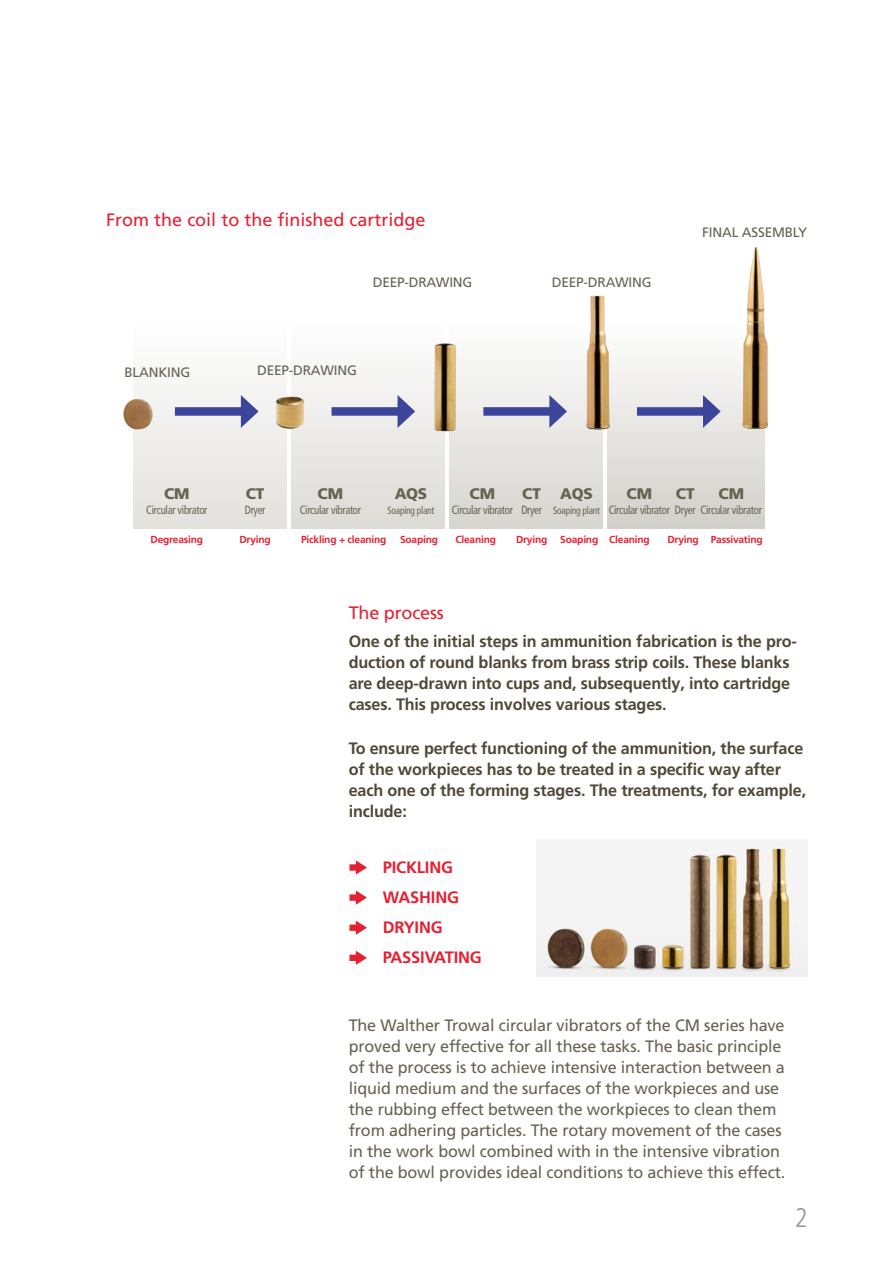
<style>
.page{position:relative;width:893px;height:1263px;background:#fff}
.page>*{position:absolute;margin:0;border:0;box-sizing:border-box;transform-origin:0 0}
.t1{font:300 condensed 27px "Frutiger LT Pro";color:#9a9689}
.ZWI{font:18px "Frutiger LT Pro";color:#e52032}
.Fließ{font:16.5px/21px "Frutiger LT Pro";letter-spacing:-.01em;color:#676251}
.Fließ-2{font:700 16.5px/21px "Frutiger LT Pro";letter-spacing:-.01em;color:#4e4837}
.Bulletpoints{font:700 16.5px "Frutiger LT Pro";letter-spacing:-.01em;color:#e52032}
.t2{font:900 15.3px "Frutiger LT Pro";color:#676251}
.Abb__Zwi{font:13.65px "Frutiger LT Pro";letter-spacing:-.015em;color:#676251}
.t3{font:condensed 11.85px "Frutiger LT Pro";letter-spacing:-.025em;color:#676251;scale:.9 1}
.t4{font:condensed 10.5px "Frutiger LT Pro";letter-spacing:-.025em;color:#676251;scale:.9 1}
.Abb_Fließ{font:700 10.2px "Frutiger LT Pro";letter-spacing:-.02em;color:#e52032}
.s1{font-family:"Zeal";font-weight:400;font-size:18px}
</style>
<div class="page">
<div style="left:291px;top:210px;width:153px;height:319px;background:linear-gradient(to bottom,#fff,#e0dedb)"></div>
<img style="left:537px;top:843px;width:271px;height:134px">
<div style="left:134px;top:210px;width:153px;height:319px;background:linear-gradient(to bottom,#fff,#e6e5e1)"></div>
<div style="left:449px;top:210px;width:153px;height:319px;background:linear-gradient(to bottom,#fff,#dbdad5)"></div>
<div style="left:607px;top:210px;width:157px;height:319px;background:linear-gradient(to bottom,#fff,#d6d5cf)"></div>
<img style="left:123px;top:396px;width:33px;height:35px">
<img style="left:272px;top:392px;width:37px;height:41px">
<img style="left:425px;top:340px;width:42px;height:94px">
<img style="left:576px;top:290px;width:45px;height:146px">
<div style="left:175px;top:407px;width:73px;height:9px;background:#3c449c"></div>
<svg style="left:241px;top:395px;width:18px;height:33px"></svg>
<div style="left:332px;top:407px;width:72px;height:9px;background:#3c449c"></div>
<svg style="left:398px;top:395px;width:17px;height:33px"></svg>
<div style="left:483px;top:407px;width:73px;height:9px;background:#3c449c"></div>
<svg style="left:549px;top:395px;width:18px;height:33px"></svg>
<div style="left:637px;top:407px;width:73px;height:9px;background:#3c449c"></div>
<svg style="left:703px;top:395px;width:18px;height:33px"></svg>
<img style="left:742px;top:247px;width:26px;height:182px">
<p class="ZWI" style="left:106px;top:210px;width:321px">From the coil to the finished cartridge</p>
<p class="Abb__Zwi" style="left:373px;top:275px;width:101px">DEEP-DRAWING</p>
<p class="Abb__Zwi" style="left:552px;top:275px;width:101px">DEEP-DRAWING</p>
<p class="Abb__Zwi" style="left:124px;top:364px;width:67px">BLANKING</p>
<p class="Abb__Zwi" style="left:257px;top:363px;width:101px">DEEP-DRAWING</p>
<p class="Abb__Zwi" style="left:702px;top:225px;width:107px">FINAL ASSEMBLY</p>
<p class="t2" style="left:164px;top:484px;width:27px">CM</p>
<p class="t3" style="left:146px;top:503px;width:70px">Circular vibrator</p>
<p class="t2" style="left:246px;top:484px;width:20px">CT</p>
<p class="t3" style="left:245px;top:503px;width:24px">Dryer</p>
<p class="t2" style="left:318px;top:484px;width:27px">CM</p>
<p class="t3" style="left:300px;top:503px;width:70px">Circular vibrator</p>
<p class="t2" style="left:395px;top:484px;width:34px">AQS</p>
<p class="t4" style="left:388px;top:504px;width:53px">Soaping plant</p>
<p class="t2" style="left:470px;top:484px;width:27px">CM</p>
<p class="t3" style="left:452px;top:503px;width:70px">Circular vibrator</p>
<p class="t2" style="left:522px;top:484px;width:20px">CT</p>
<p class="t3" style="left:521px;top:503px;width:24px">Dryer</p>
<p class="t2" style="left:560px;top:484px;width:34px">AQS</p>
<p class="t4" style="left:553px;top:504px;width:53px">Soaping plant</p>
<p class="t2" style="left:626px;top:484px;width:27px">CM</p>
<p class="t3" style="left:609px;top:503px;width:172px">Circular vibrator Dryer Circular vibrator</p>
<p class="t2" style="left:676px;top:484px;width:20px">CT</p>
<p class="t2" style="left:718px;top:484px;width:27px">CM</p>
<p class="Abb_Fließ" style="left:151px;top:533px;width:54px">Degreasing</p>
<p class="Abb_Fließ" style="left:239px;top:533px;width:33px">Drying</p>
<p class="Abb_Fließ" style="left:301px;top:533px;width:87px">Pickling + cleaning</p>
<p class="Abb_Fließ" style="left:400px;top:533px;width:39px">Soaping</p>
<p class="Abb_Fließ" style="left:455px;top:533px;width:42px">Cleaning</p>
<p class="Abb_Fließ" style="left:516px;top:533px;width:33px">Drying</p>
<p class="Abb_Fließ" style="left:560px;top:533px;width:39px">Soaping</p>
<p class="Abb_Fließ" style="left:609px;top:533px;width:42px">Cleaning</p>
<p class="Abb_Fließ" style="left:667px;top:533px;width:33px">Drying</p>
<p class="Abb_Fließ" style="left:711px;top:533px;width:53px">Passivating</p>
<p class="ZWI" style="left:349px;top:603px;width:97px">The process</p>
<p class="Fließ-2" style="left:349px;top:631px;width:450px">One of the initial steps in ammunition fabrication is the pro&shy;duction of round blanks from brass strip coils. These blanks are deep-drawn into cups and, subsequently, into cartridge cases. This process involves various stages.</p>
<p class="Fließ-2" style="left:349px;top:738px;width:459px">To ensure perfect functioning of the ammunition, the surface of the workpieces has to be treated in a specific way after each one of the forming stages. The treatments, for example, include:</p>
<p class="Bulletpoints" style="left:349px;top:857px;width:106px"><span class="s1">k</span> PICKLING</p>
<p class="Bulletpoints" style="left:349px;top:887px;width:112px"><span class="s1">k</span> WASHING</p>
<p class="Bulletpoints" style="left:349px;top:917px;width:95px"><span class="s1">k</span> DRYING</p>
<p class="Bulletpoints" style="left:349px;top:948px;width:135px"><span class="s1">k</span> PASSIVATING</p>
<p class="Fließ" style="left:349px;top:1015px;width:438px">The Walther Trowal circular vibrators of the CM series have proved very effective for all these tasks. The basic principle of the process is to achieve intensive interaction between a liquid medium and the surfaces of the workpieces and use the rubbing effect between the workpieces to clean them from adhering particles. The rotary movement of the cases in the work bowl combined with in the intensive vibration of the bowl provides ideal conditions to achieve this effect.</p>
<h1 class="t1" style="left:795px;top:1202px;width:14px">2</h1>
</div>
